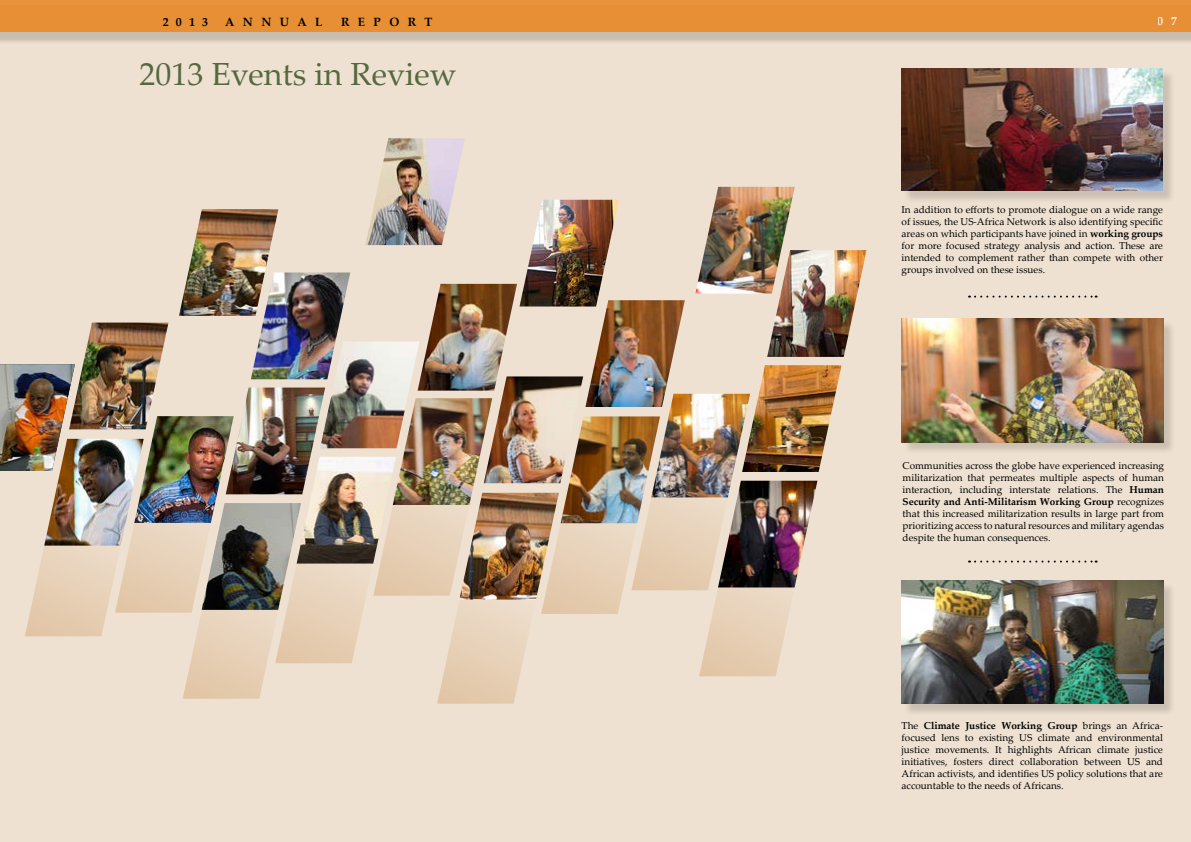
<style>
.page{position:relative;width:1191px;height:842px;background:#fff}
.page>*{position:absolute;margin:0;border:0;box-sizing:border-box;transform-origin:0 0}
.t1{font:32px "Palatino Linotype";color:#556940}
.t2{font:700 12px "Palatino Linotype";letter-spacing:.7em;color:#000101}
.t3{font:700 12px "Palatino Linotype";color:#fff}
.t4{font:10px/12px "Palatino Linotype";color:#000;text-align:justify}
.s1{font-weight:700}
</style>
<div class="page">
<div style="left:0;top:5px;width:1191px;height:837px;background:#efe1d1"></div>
<div style="left:0;top:2px;width:1191px;height:42px;background:#000;opacity:.18"></div>
<div style="left:0;top:0;width:1191px;height:32px;background:#e68f35"></div>
<img style="left:320px;top:341px;width:97px;height:107px">
<img style="left:365px;top:138px;width:100px;height:107px">
<img style="left:417px;top:284px;width:100px;height:107px">
<img style="left:393px;top:398px;width:91px;height:85px">
<img style="left:234px;top:388px;width:91px;height:95px">
<img style="left:484px;top:376px;width:99px;height:107px">
<img style="left:134px;top:416px;width:100px;height:67px">
<img style="left:75px;top:323px;width:93px;height:106px">
<img style="left:57px;top:439px;width:87px;height:44px">
<img style="left:0;top:364px;width:75px;height:107px">
<img style="left:519px;top:200px;width:100px;height:106px">
<img style="left:251px;top:272px;width:99px;height:107px">
<img style="left:297px;top:457px;width:99px;height:26px">
<img style="left:179px;top:209px;width:99px;height:107px">
<img style="left:25px;top:483px;width:770px;height:221px">
<img style="left:742px;top:365px;width:99px;height:107px">
<img style="left:660px;top:394px;width:90px;height:103px">
<img style="left:585px;top:300px;width:100px;height:107px">
<img style="left:718px;top:481px;width:99px;height:106px">
<img style="left:560px;top:416px;width:100px;height:107px">
<img style="left:767px;top:250px;width:99px;height:107px">
<img style="left:695px;top:187px;width:99px;height:107px">
<svg style="left:969px;top:560px;width:127px;height:2px"></svg>
<svg style="left:969px;top:296px;width:127px;height:2px"></svg>
<div style="left:903px;top:70px;width:272px;height:133px;background:#000;opacity:.15"></div>
<img style="left:901px;top:69px;width:261px;height:122px">
<div style="left:903px;top:321px;width:272px;height:134px;background:#000;opacity:.15"></div>
<img style="left:901px;top:319px;width:262px;height:123px">
<div style="left:903px;top:582px;width:272px;height:134px;background:#000;opacity:.15"></div>
<img style="left:901px;top:580px;width:262px;height:124px">
<p class="t2" style="left:163px;top:13px;width:47px">2013</p>
<p class="t2" style="left:225px;top:13px;width:99px">ANNUAL</p>
<p class="t2" style="left:341px;top:13px;width:93px">REPORT</p>
<p class="t3" style="left:1157px;top:13px;width:21px">0 7</p>
<h1 class="t1" style="left:139px;top:52px;width:319px">2013 Events in Review</h1>
<p class="t4" style="left:901px;top:203px;width:263px">In addition to efforts to promote dialogue on a wide range of issues, the US-Africa Network is also identifying specific areas on which participants have joined in <span class="s1">working groups </span>for more focused strategy analysis and action. These are intended to complement rather than compete with other groups involved on these issues.</p>
<p class="t4" style="left:902px;top:459px;width:263px">Communities across the globe have experienced increasing militarization that permeates multiple aspects of human interaction, including interstate relations. The <span class="s1">Human Security and Anti-Militarism Working Group</span> recognizes that this increased militarization results in large part from prioritizing access to natural resources and military agendas despite the human consequences.</p>
<p class="t4" style="left:901px;top:719px;width:263px">The <span class="s1">Climate Justice Working Group</span> brings an Africa&shy;focused lens to existing US climate and environmental justice movements. It highlights African climate justice initiatives, fosters direct collaboration between US and African activists, and identifies US policy solutions that are accountable to the needs of Africans.</p>
</div>
